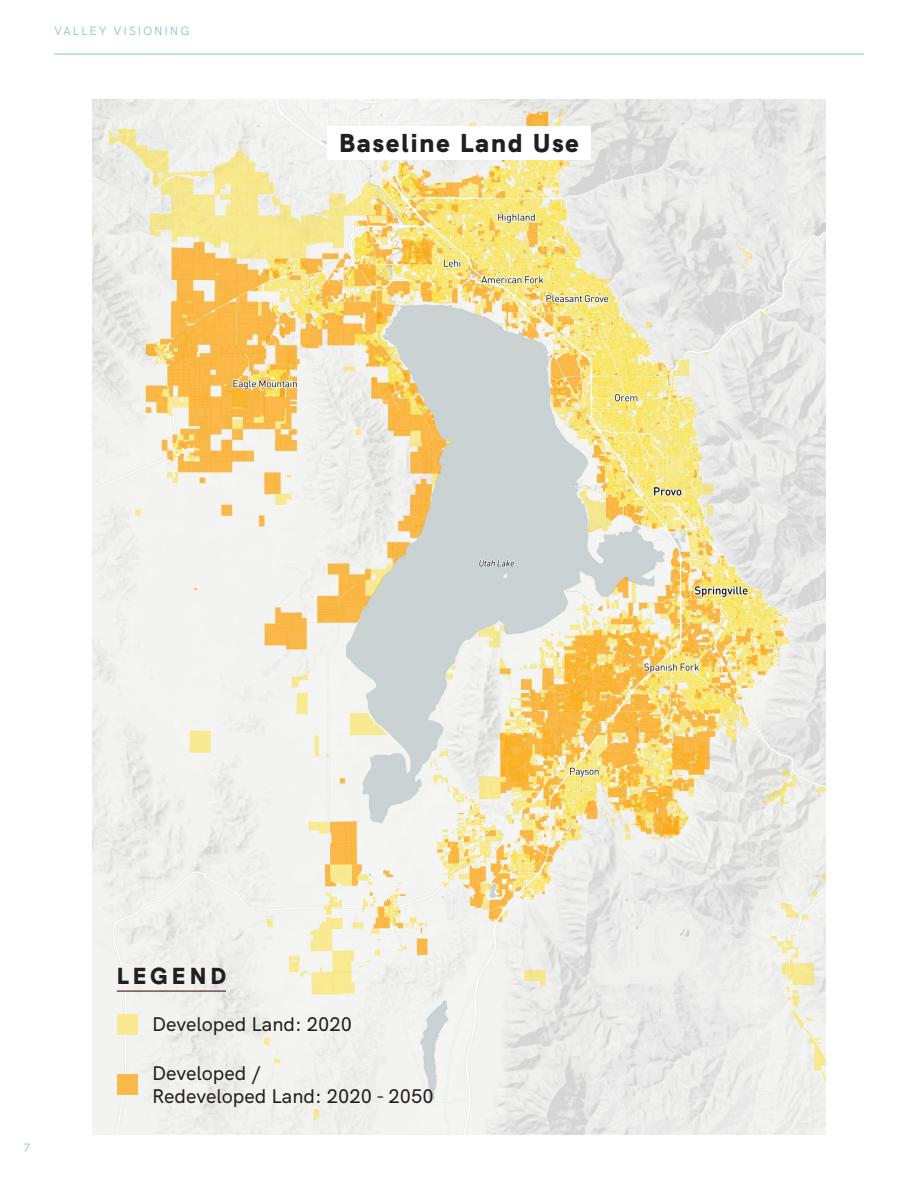
<style>
.page{position:relative;width:918px;height:1188px;background:#fff}
.page>*{position:absolute;margin:0;border:0;box-sizing:border-box;transform-origin:0 0}
.Body{font:900 25.95px "HK Grotesk";letter-spacing:.08em;color:#231f20}
.t1{font:900 23.25px "HK Grotesk";letter-spacing:.175em;color:#231f20}
.t2{font:500 19.65px "HK Grotesk";color:#231f20}
.t3{font:12px "HK Grotesk";letter-spacing:.15em;color:#87c4cf}
</style>
<div class="page">
<hr style="left:54px;top:54px;width:810px;height:1px;background:#87c4cf">
<img style="left:92px;top:99px;width:734px;height:1035px">
<svg style="left:327px;top:126px;width:264px;height:34px"></svg>
<hr style="left:117px;top:991px;width:109px;height:1px;background:#360000">
<svg style="left:117px;top:1014px;width:20px;height:21px"></svg>
<svg style="left:117px;top:1074px;width:20px;height:21px"></svg>
<p class="t3" style="left:54px;top:22px;width:137px">VALLEY VISIONING</p>
<p class="Body" style="left:339px;top:123px;width:241px">Baseline Land Use</p>
<p class="t3" style="left:23px;top:1138px;width:8px">7</p>
<p class="t1" style="left:117px;top:958px;width:111px">LEGEND</p>
<p class="t2" style="left:152px;top:1009px;width:201px">Developed Land: 2020</p>
<p class="t2" style="left:152px;top:1057px;width:110px">Developed /</p>
<p class="t2" style="left:152px;top:1081px;width:283px">Redeveloped Land: 2020 - 2050</p>
</div>
